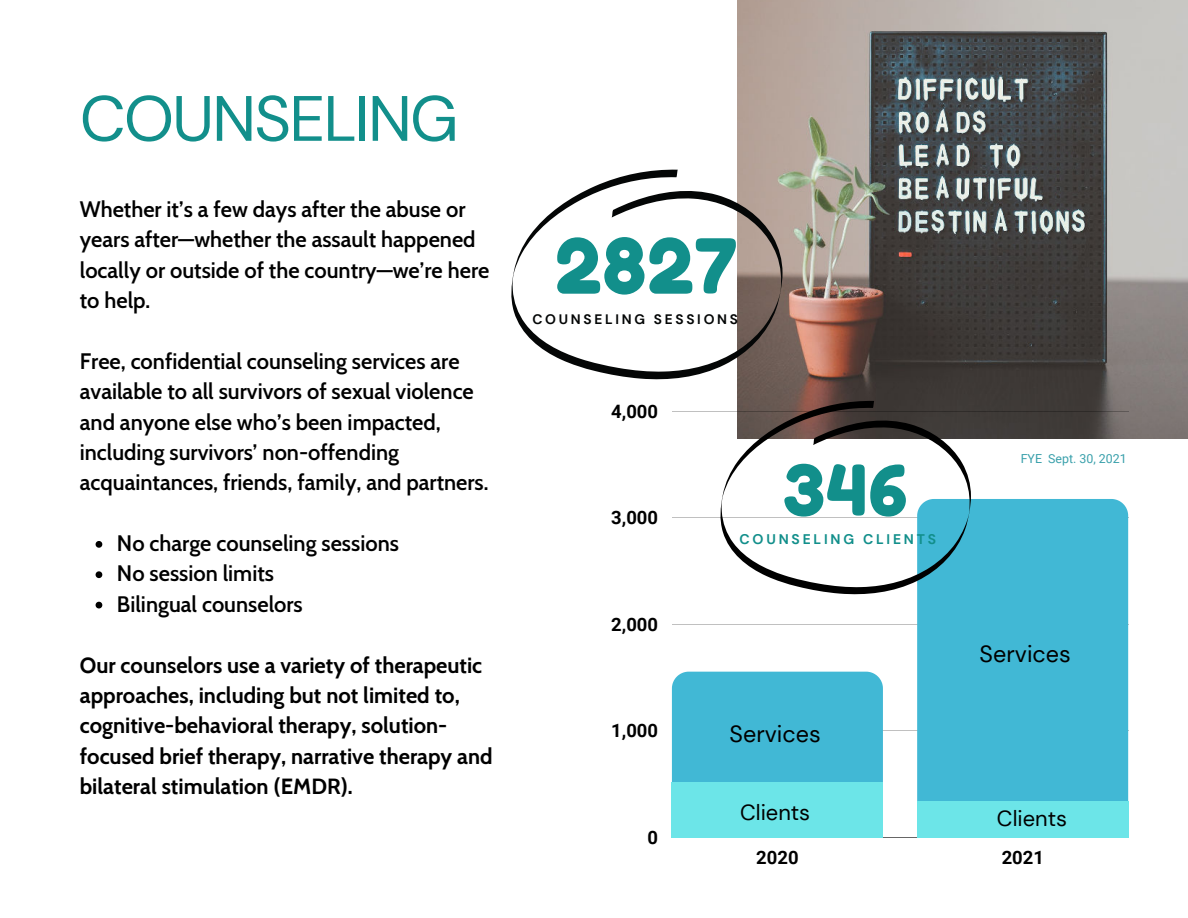
<style>
.page{position:relative;width:1188px;height:918px;background:#fff}
.page>*{position:absolute;margin:0;border:0;box-sizing:border-box;transform-origin:0 0}
.t1{font:75.6px "Fredoka One";color:#128f8b}
.t2{font:69.9px "Fredoka One";color:#128f8b}
.t3{font:63.9px "DM Sans";letter-spacing:-.03em;color:#128f8b}
.t4{font:23.4px "DM Sans";color:#000}
.t5{font:600 21.9px/30.3px "Cabin";color:#000}
.t6{font:700 21.9px/30.3px "Cabin";color:#000}
.t7{font:21.9px "DM Sans";color:#000}
.t8{font:700 18.45px "Roboto";color:#000}
.t9{font:700 13.95px "DM Sans";letter-spacing:.2em;color:#128f8b}
.t10{font:700 13.8px "DM Sans";letter-spacing:.2em;color:#040606}
.t11{font:12.45px "Roboto";color:#39a0ab}
</style>
<div class="page">
<img style="left:738px;top:0;width:450px;height:439px">
<svg style="left:511px;top:169px;width:272px;height:212px"></svg>
<hr style="left:672px;top:411px;width:456px;height:1px;background:#000">
<hr style="left:672px;top:517px;width:456px;height:1px;background:#000">
<hr style="left:672px;top:624px;width:456px;height:1px;background:#000">
<hr style="left:672px;top:731px;width:456px;height:1px;background:#000">
<hr style="left:672px;top:837px;width:456px;height:1px;background:#000">
<div style="left:672px;top:672px;width:211px;height:110px;background:#41b8d5"></div>
<div style="left:917px;top:499px;width:211px;height:302px;background:#41b8d5"></div>
<div style="left:672px;top:782px;width:211px;height:56px;background:#6ce5e8"></div>
<div style="left:917px;top:801px;width:211px;height:37px;background:#6ce5e8"></div>
<svg style="left:719px;top:400px;width:252px;height:196px"></svg>
<svg style="left:96px;top:541px;width:6px;height:7px"></svg>
<svg style="left:96px;top:571px;width:6px;height:7px"></svg>
<svg style="left:96px;top:602px;width:6px;height:6px"></svg>
<h3 class="t3" style="left:80px;top:79px;width:380px">COUNSELING</h3>
<p class="t5" style="left:80px;top:193px;width:411px">Whether it’s a few days after the abuse or years after—whether the assault happened locally or outside of the country—we’re here to help.</p>
<p class="t5" style="left:80px;top:345px;width:410px">Free, confidential counseling services are available to all survivors of sexual violence and anyone else who’s been impacted, including survivors’ non-offending acquaintances, friends, family, and partners.</p>
<h1 class="t1" style="left:555px;top:220px;width:183px">2827</h1>
<p class="t10" style="left:532px;top:311px;width:207px">COUNSELING SESSIONS</p>
<p class="t8" style="left:611px;top:398px;width:48px">4,000</p>
<p class="t8" style="left:611px;top:505px;width:48px">3,000</p>
<h2 class="t2" style="left:783px;top:448px;width:126px">346</h2>
<p class="t5" style="left:117px;top:527px;width:283px">No charge counseling sessions</p>
<p class="t9" style="left:739px;top:531px;width:198px">COUNSELING CLIENTS</p>
<p class="t5" style="left:117px;top:557px;width:187px">No session limits<br>Bilingual counselors</p>
<p class="t8" style="left:611px;top:611px;width:48px">2,000</p>
<p class="t6" style="left:80px;top:648px;width:414px">Our counselors use a variety of therapeutic approaches, including but not limited to, cognitive-behavioral therapy, solution&shy;focused brief therapy, narrative therapy and bilateral stimulation (EMDR).</p>
<p class="t8" style="left:611px;top:718px;width:48px">1,000</p>
<p class="t4" style="left:730px;top:719px;width:93px">Services</p>
<p class="t11" style="left:1021px;top:450px;width:108px">FYE Sept. 30, 2021</p>
<p class="t4" style="left:980px;top:639px;width:93px">Services</p>
<p class="t8" style="left:648px;top:825px;width:12px">0</p>
<p class="t7" style="left:740px;top:799px;width:72px">Clients</p>
<p class="t7" style="left:997px;top:805px;width:72px">Clients</p>
<p class="t8" style="left:756px;top:845px;width:44px">2020</p>
<p class="t8" style="left:1002px;top:845px;width:44px">2021</p>
</div>
